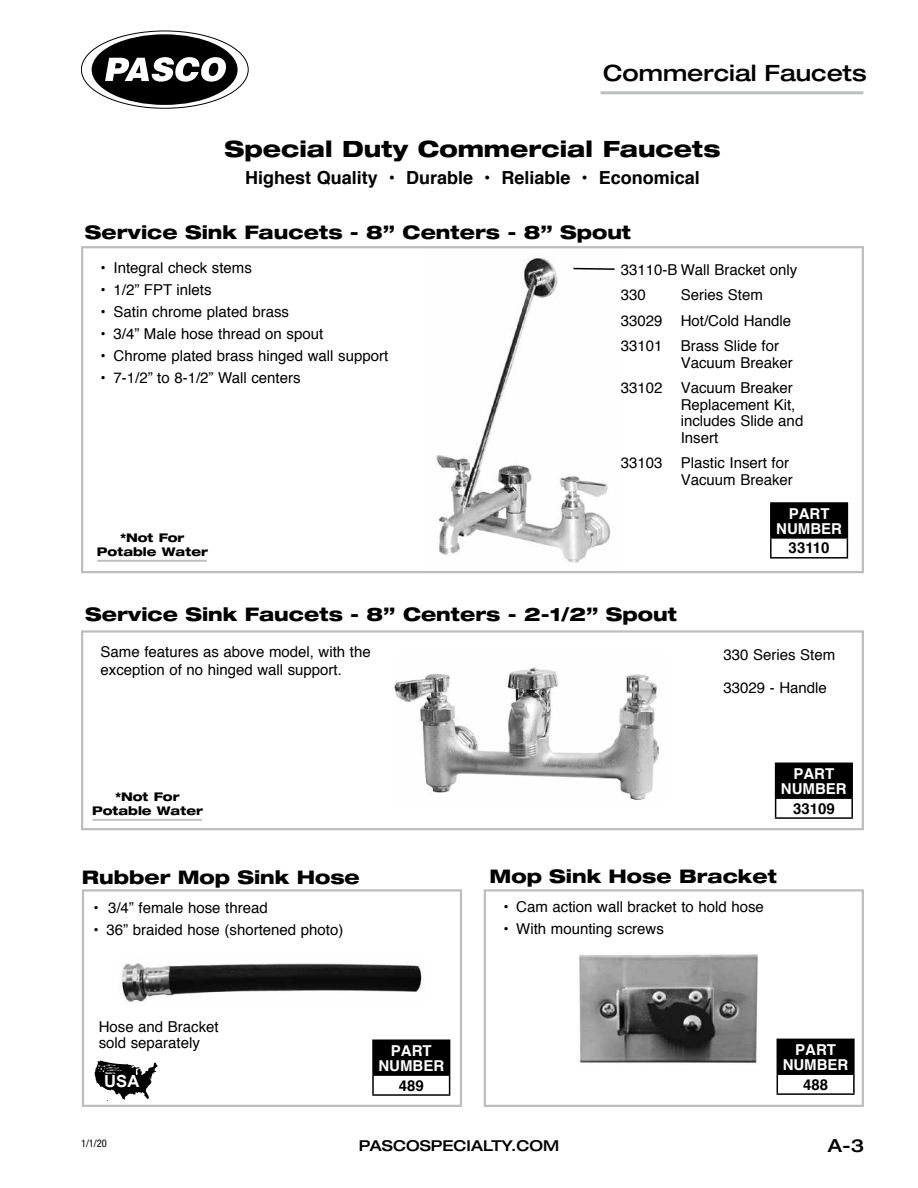
<style>
.page{position:relative;width:918px;height:1188px;background:#fff}
.page>*{position:absolute;margin:0;border:0;box-sizing:border-box;transform-origin:0 0}
.t1{font:800 expanded 22.5px "Helvetica Neue";color:#000}
.t2{font:500 expanded 22.5px "Helvetica Neue";color:#000}
.t3{font:800 expanded 18.75px "Helvetica Neue";color:#000}
.t4{font:700 18px "Helvetica";color:#000}
.t5{font:500 expanded 18px "Helvetica Neue";color:#000}
.t6{font:700 16.65px "Arial";color:#fff}
.t7{font:15px/25.5px "Helvetica";color:#000}
.t8{font:700 15px/15px "Helvetica";color:#fff;text-align:center}
.t9{font:500 expanded 15px "Helvetica Neue";color:#000}
.t10{font:700 15px "Helvetica";color:#000}
.t11{font:800 expanded 12px/14.4px "Helvetica Neue";color:#000;text-align:center}
.t12{font:condensed 10.5px "Helvetica Neue";color:#000}
.t13{font:700 2.85px "Myriad Pro";color:#fff}
</style>
<div class="page">
<hr style="left:600px;top:91px;width:263px;height:3px;background:#bcbec0">
<svg style="left:81px;top:31px;width:167px;height:77px"></svg>
<div style="left:92px;top:34px;width:146px;height:71px;background:#000;border-radius:50%"></div>
<svg style="left:105px;top:57px;width:121px;height:25px"></svg>
<img style="left:436px;top:258px;width:175px;height:305px">
<div style="left:81px;top:246px;width:783px;height:327px;border:2px solid #bcbec0"></div>
<div style="left:81px;top:630px;width:783px;height:200px;border:2px solid #bcbec0"></div>
<div style="left:484px;top:889px;width:380px;height:218px;border:2px solid #bcbec0"></div>
<div style="left:82px;top:889px;width:380px;height:218px;border:2px solid #bcbec0"></div>
<img style="left:394px;top:667px;width:266px;height:133px">
<svg style="left:572px;top:267px;width:43px;height:4px"></svg>
<div style="left:776px;top:763px;width:76px;height:35px;background:#000"></div>
<svg style="left:775px;top:799px;width:1px;height:18px"></svg>
<svg style="left:851px;top:799px;width:2px;height:18px"></svg>
<hr style="left:775px;top:817px;width:78px;height:2px;background:#000">
<hr style="left:775px;top:764px;width:1px;height:33px;background:#000">
<hr style="left:851px;top:764px;width:2px;height:33px;background:#000">
<hr style="left:775px;top:763px;width:78px;height:1px;background:#000">
<hr style="left:775px;top:797px;width:78px;height:2px;background:#000">
<div style="left:771px;top:503px;width:76px;height:35px;background:#000"></div>
<svg style="left:770px;top:539px;width:2px;height:18px"></svg>
<svg style="left:847px;top:539px;width:1px;height:18px"></svg>
<hr style="left:770px;top:557px;width:78px;height:2px;background:#000">
<hr style="left:770px;top:504px;width:2px;height:33px;background:#000">
<hr style="left:847px;top:504px;width:1px;height:33px;background:#000">
<hr style="left:770px;top:502px;width:78px;height:2px;background:#000">
<hr style="left:770px;top:537px;width:78px;height:2px;background:#000">
<div style="left:777px;top:1039px;width:77px;height:35px;background:#000"></div>
<svg style="left:777px;top:1075px;width:1px;height:18px"></svg>
<svg style="left:853px;top:1075px;width:2px;height:18px"></svg>
<hr style="left:777px;top:1093px;width:78px;height:2px;background:#000">
<hr style="left:853px;top:1040px;width:2px;height:33px;background:#000">
<hr style="left:777px;top:1039px;width:78px;height:1px;background:#000">
<hr style="left:777px;top:1073px;width:78px;height:2px;background:#000">
<div style="left:373px;top:1040px;width:77px;height:35px;background:#000"></div>
<svg style="left:372px;top:1076px;width:2px;height:18px"></svg>
<svg style="left:449px;top:1076px;width:1px;height:18px"></svg>
<hr style="left:372px;top:1094px;width:78px;height:2px;background:#000">
<hr style="left:372px;top:1041px;width:2px;height:33px;background:#000">
<hr style="left:372px;top:1039px;width:78px;height:2px;background:#000">
<hr style="left:372px;top:1074px;width:78px;height:2px;background:#000">
<img style="left:579px;top:954px;width:179px;height:109px">
<img style="left:121px;top:963px;width:301px;height:39px">
<hr style="left:97px;top:560px;width:110px;height:2px;background:#bcbec0">
<hr style="left:93px;top:819px;width:109px;height:2px;background:#bcbec0">
<svg style="left:94px;top:1060px;width:64px;height:42px"></svg>
<h1 class="t2" style="left:603px;top:59px;width:265px">Commercial Faucets</h1>
<h1 class="t1" style="left:224px;top:134px;width:498px">Special Duty Commercial Faucets</h1>
<p class="t4" style="left:245px;top:163px;width:456px">Highest Quality • Durable • Reliable • Economical</p>
<p class="t3" style="left:85px;top:220px;width:548px">Service Sink Faucets - 8” Centers - 8” Spout</p>
<p class="t7" style="left:101px;top:256px;width:153px">• Integral check stems</p>
<p class="t7" style="left:101px;top:278px;width:113px">• 1/2” FPT inlets</p>
<p class="t7" style="left:101px;top:300px;width:190px">• Satin chrome plated brass</p>
<p class="t7" style="left:101px;top:321px;width:224px">• 3/4” Male hose thread on spout</p>
<p class="t7" style="left:101px;top:343px;width:289px">• Chrome plated brass hinged wall support</p>
<p class="t7" style="left:101px;top:365px;width:201px">• 7-1/2” to 8-1/2” Wall centers</p>
<p class="t7" style="left:621px;top:257px;width:178px">33110-B Wall Bracket only<br>330</p>
<p class="t7" style="left:621px;top:283px;width:172px;text-indent:60px">Series Stem<br>33029 Hot/Cold Handle<br>33101 Brass Slide for</p>
<p class="t7" style="left:621px;top:350px;width:174px;text-align:right">Vacuum Breaker<br>33102 Vacuum Breaker</p>
<p class="t7" style="left:681px;top:397px;width:124px;line-height:16.5px">Replacement Kit, includes Slide and<br>Insert</p>
<p class="t7" style="left:621px;top:455px;width:174px;line-height:16.5px;text-align:right">33103 Plastic Insert for<br>Vacuum Breaker</p>
<p class="t11" style="left:97px;top:530px;width:113px">*Not For<br>Potable Water</p>
<p class="t3" style="left:85px;top:602px;width:593px">Service Sink Faucets - 8” Centers - 2-1/2” Spout</p>
<p class="t7" style="left:101px;top:643px;width:272px;line-height:18px">Same features as above model, with the exception of no hinged wall support.</p>
<p class="t11" style="left:92px;top:789px;width:113px">*Not For<br>Potable Water</p>
<p class="t8" style="left:776px;top:506px;width:67px">PART<br>NUMBER</p>
<p class="t10" style="left:789px;top:536px;width:42px">33110</p>
<p class="t7" style="left:724px;top:642px;width:113px">330 Series Stem</p>
<p class="t7" style="left:724px;top:675px;width:105px">33029 - Handle</p>
<p class="t8" style="left:781px;top:766px;width:67px">PART<br>NUMBER</p>
<p class="t10" style="left:793px;top:796px;width:43px">33109</p>
<p class="t3" style="left:82px;top:865px;width:279px">Rubber Mop Sink Hose</p>
<p class="t3" style="left:490px;top:864px;width:289px">Mop Sink Hose Bracket</p>
<p class="t7" style="left:94px;top:896px;width:176px">• 3/4” female hose thread</p>
<p class="t7" style="left:94px;top:918px;width:251px">• 36” braided hose (shortened photo)</p>
<p class="t7" style="left:99px;top:1019px;width:122px;line-height:16.5px">Hose and Bracket sold separately</p>
<p class="t13" style="left:105px;top:1071px;width:12px">Made In</p>
<p class="t6" style="left:104px;top:1070px;width:37px">USA</p>
<p class="t8" style="left:378px;top:1043px;width:67px">PART<br>NUMBER</p>
<p class="t10" style="left:399px;top:1073px;width:27px">489</p>
<p class="t7" style="left:503px;top:894px;width:262px">• Cam action wall bracket to hold hose</p>
<p class="t7" style="left:503px;top:916px;width:162px">• With mounting screws</p>
<p class="t8" style="left:783px;top:1042px;width:67px">PART<br>NUMBER</p>
<p class="t10" style="left:803px;top:1072px;width:27px">488</p>
<p class="t12" style="left:81px;top:1137px;width:27px">1/1/20</p>
<p class="t5" style="left:828px;top:1134px;width:38px">A-3</p>
<p class="t9" style="left:359px;top:1136px;width:202px">PASCOSPECIALTY.COM</p>
</div>
